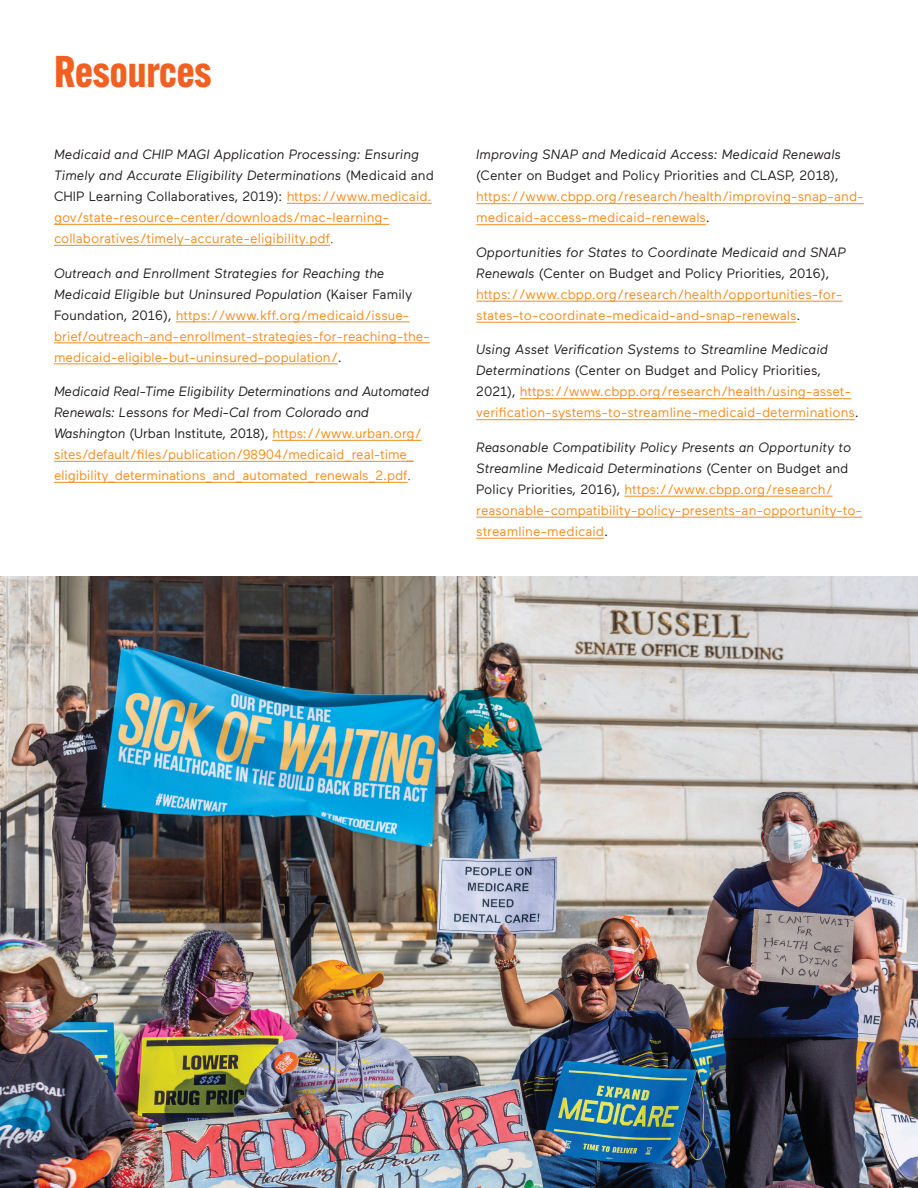
<style>
.page{position:relative;width:918px;height:1188px;background:#fff}
.page>*{position:absolute;margin:0;border:0;box-sizing:border-box;transform-origin:0 0}
.t1{font:700 43.5px "Alternate Gothic ATF";color:#f26021}
.t2{font:13.5px/21px "Maax";color:#f68c1f}
.t3{font:13.5px "Maax";color:#231f20}
.t4{font:italic 13.5px "Maax";color:#231f20}
.s1{font-style:italic;color:#231f20}
.s2{color:#231f20}
.s3{font-family:"Times New Roman";color:#231f20}
</style>
<div class="page">
<hr style="left:287px;top:203px;width:145px;height:1px;background:#f68c1f">
<hr style="left:54px;top:224px;width:335px;height:1px;background:#f68c1f">
<hr style="left:54px;top:245px;width:276px;height:1px;background:#f68c1f">
<hr style="left:176px;top:322px;width:234px;height:1px;background:#f68c1f">
<hr style="left:54px;top:343px;width:376px;height:1px;background:#f68c1f">
<hr style="left:54px;top:364px;width:284px;height:1px;background:#f68c1f">
<hr style="left:273px;top:440px;width:149px;height:1px;background:#f68c1f">
<hr style="left:54px;top:461px;width:360px;height:1px;background:#f68c1f">
<hr style="left:54px;top:482px;width:354px;height:1px;background:#f68c1f">
<hr style="left:476px;top:203px;width:388px;height:1px;background:#f68c1f">
<hr style="left:476px;top:224px;width:230px;height:1px;background:#f68c1f">
<hr style="left:476px;top:301px;width:367px;height:1px;background:#f68c1f">
<hr style="left:476px;top:322px;width:320px;height:1px;background:#f68c1f">
<hr style="left:520px;top:398px;width:331px;height:1px;background:#f68c1f">
<hr style="left:476px;top:419px;width:379px;height:1px;background:#f68c1f">
<hr style="left:625px;top:496px;width:208px;height:1px;background:#f68c1f">
<hr style="left:476px;top:517px;width:386px;height:1px;background:#f68c1f">
<hr style="left:476px;top:538px;width:128px;height:1px;background:#f68c1f">
<img style="left:0;top:576px;width:918px;height:612px">
<h1 class="t1" style="left:54px;top:44px;width:159px">Resources</h1>
<p class="t2" style="left:54px;top:144px;width:381px"><span class="s1">Medicaid and CHIP MAGI Application Processing: Ensuring Timely and Accurate Eligibility Determinations</span> <span class="s2">(Medicaid and CHIP Learning Collaboratives, 2019):</span> https://www.medicaid. gov/state-resource-center/downloads/mac-learning&shy;collaboratives/timely-accurate-eligibility.pdf<span class="s3">.</span></p>
<p class="t2" style="left:54px;top:263px;width:377px"><span class="s1">Outreach and Enrollment Strategies for Reaching the Medicaid Eligible but Uninsured Population</span> <span class="s2">(Kaiser Family Foundation, 2016),</span> https://www.kff.org/medicaid/issue&shy;brief/outreach-and-enrollment-strategies-for-reaching-the&shy;medicaid-eligible-but-uninsured-population/<span class="s2">.</span></p>
<p class="t2" style="left:54px;top:381px;width:377px"><span class="s1">Medicaid Real-Time Eligibility Determinations and Automated Renewals: Lessons for Medi-Cal from Colorado and Washington</span> <span class="s2">(Urban Institute, 2018),</span> https://www.urban.org/ sites/default/files/publication/98904/medicaid_real-time_ eligibility_determinations_and_automated_renewals_2.pdf<span class="s3">.</span></p>
<p class="t4" style="left:476px;top:147px;width:366px">Improving SNAP and Medicaid Access: Medicaid Renewals</p>
<p class="t3" style="left:476px;top:168px;width:364px">(Center on Budget and Policy Priorities and CLASP, 2018),</p>
<p class="t2" style="left:476px;top:186px;width:389px">https://www.cbpp.org/research/health/improving-snap-and&shy;medicaid-access-medicaid-renewals<span class="s2">.</span></p>
<p class="t2" style="left:476px;top:242px;width:371px"><span class="s1">Opportunities for States to Coordinate Medicaid and SNAP Renewals</span> <span class="s2">(Center on Budget and Policy Priorities, 2016), </span>https://www.cbpp.org/research/health/opportunities-for&shy;states-to-coordinate-medicaid-and-snap-renewals<span class="s2">.</span></p>
<p class="t2" style="left:476px;top:339px;width:384px"><span class="s1">Using Asset Verification Systems to Streamline Medicaid Determinations</span> <span class="s2">(Center on Budget and Policy Priorities, 2021),</span> https://www.cbpp.org/research/health/using-asset&shy;verification-systems-to-streamline-medicaid-determinations<span class="s2">.</span></p>
<p class="t2" style="left:476px;top:437px;width:388px"><span class="s1">Reasonable Compatibility Policy Presents an Opportunity to Streamline Medicaid Determinations</span> <span class="s2">(Center on Budget and Policy Priorities, 2016),</span> https://www.cbpp.org/research/ reasonable-compatibility-policy-presents-an-opportunity-to&shy;streamline-medicaid<span class="s2">.</span></p>
</div>
